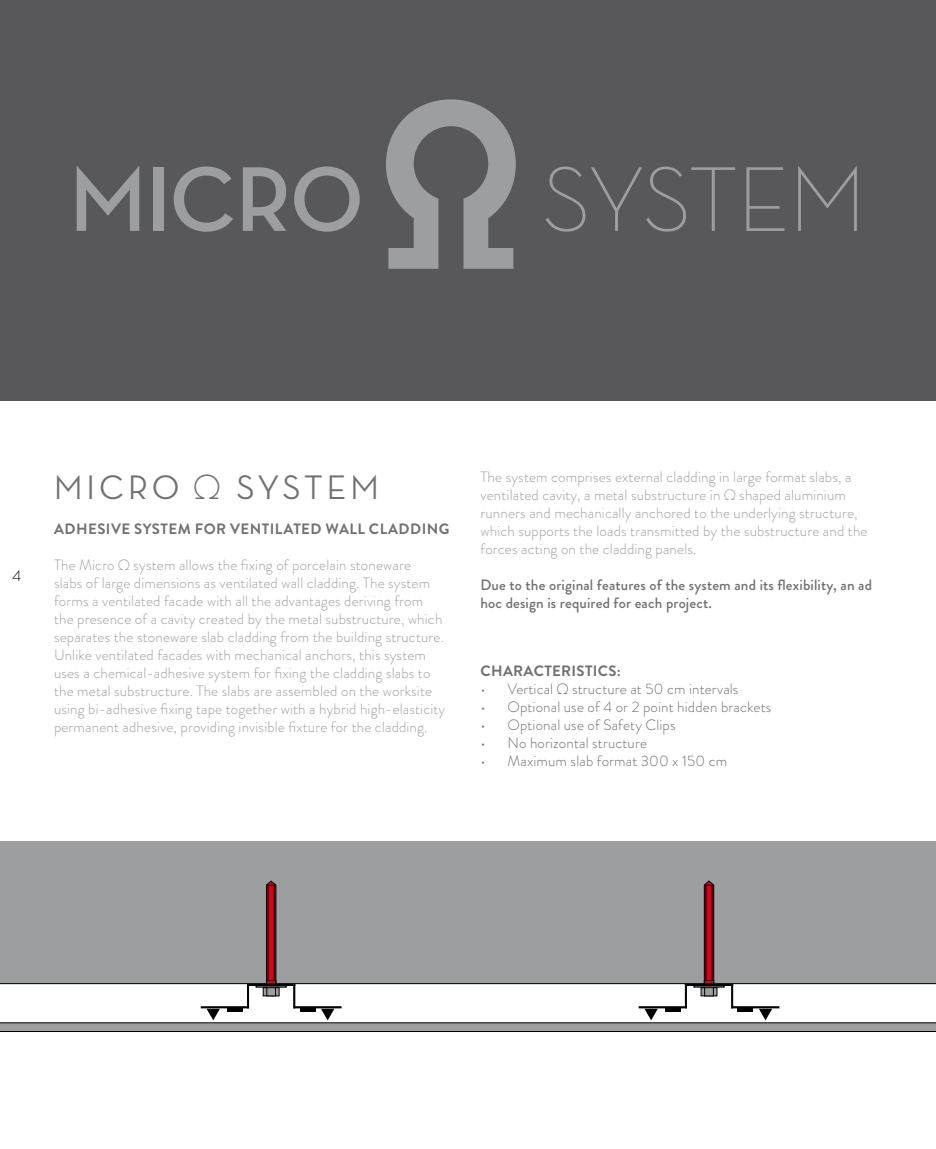
<style>
.page{position:relative;width:936px;height:1149px;background:#fff}
.page>*{position:absolute;margin:0;border:0;box-sizing:border-box;transform-origin:0 0}
.t1{font:250.35px "Base Nine B";color:#9c9e9f}
.t2{font:300 93.45px "Neutra Disp";letter-spacing:-.025em;color:#9c9e9f}
.t3{font:700 93.45px "Neutra Disp";letter-spacing:-.005em;color:#9c9e9f}
.t4{font:500 34.65px "Neutra Display";letter-spacing:.12em;color:#707172}
.t5{font:300 15px/18px "Brandon Grotesque";letter-spacing:.01em;color:#9ea0a2}
.t6{font:300 15px "Brandon Grotesque";letter-spacing:.01em;color:#707172}
.t7{font:500 15px/18px "Brandon Grotesque";letter-spacing:.01em;color:#707172}
.t8{font:700 15px "Brandon Grotesque";letter-spacing:.03em;color:#707172}
.t9{font:300 15px "Brandon Grotesque";color:#000}
.s1{font-family:"Brandon Grotesque";font-weight:300}
</style>
<div class="page">
<div style="left:0;top:841px;width:935px;height:142px;background:#9c9e9f"></div>
<svg style="left:0;top:880px;width:935px;height:151px"></svg>
<hr style="left:227px;top:1008px;width:16px;height:3px;background:#000">
<hr style="left:300px;top:1008px;width:15px;height:3px;background:#000">
<svg style="left:268px;top:988px;width:6px;height:5px"></svg>
<div style="left:266px;top:986px;width:10px;height:9px;border:1px solid #000"></div>
<div style="left:0;top:0;width:935px;height:400px;background:#58585a"></div>
<h2 class="t3" style="left:70px;top:147px;width:295px">MICRO</h2>
<h1 class="t1" style="left:356px;top:-15px;width:192px">Ω</h1>
<h2 class="t2" style="left:542px;top:148px;width:325px">SYSTEM</h2>
<p class="t9" style="left:13px;top:565px;width:10px">4</p>
<h3 class="t4" style="left:54px;top:468px;width:326px">MICRO <span class="s1">Ω</span> SYSTEM</h3>
<p class="t8" style="left:54px;top:518px;width:397px">ADHESIVE SYSTEM FOR VENTILATED WALL CLADDING</p>
<p class="t5" style="left:54px;top:555px;width:392px">The Micro Ω system allows the fixing of porcelain stoneware<br>slabs of large dimensions as ventilated wall cladding. The system forms a ventilated facade with all the advantages deriving from the presence of a cavity created by the metal substructure, which separates the stoneware slab cladding from the building structure.<br>Unlike ventilated facades with mechanical anchors, this system uses a chemical-adhesive system for fixing the cladding slabs to the metal substructure. The slabs are assembled on the worksite using bi-adhesive fixing tape together with a hybrid high-elasticity permanent adhesive, providing invisible fixture for the cladding.</p>
<p class="t5" style="left:480px;top:468px;width:388px">The system comprises external cladding in large format slabs, a ventilated cavity, a metal substructure in Ω shaped aluminium runners and mechanically anchored to the underlying structure, which supports the loads transmitted by the substructure and the forces acting on the cladding panels.</p>
<p class="t7" style="left:480px;top:576px;width:393px">Due to the original features of the system and its flexibility, an ad hoc design is required for each project.</p>
<p class="t8" style="left:480px;top:660px;width:142px">CHARACTERISTICS:</p>
<p class="t6" style="left:480px;top:678px;width:259px">• Vertical Ω structure at 50 cm intervals</p>
<p class="t6" style="left:480px;top:696px;width:292px">• Optional use of 4 or 2 point hidden brackets</p>
<p class="t6" style="left:480px;top:714px;width:196px">• Optional use of Safety Clips</p>
<p class="t6" style="left:480px;top:732px;width:168px">• No horizontal structure</p>
<p class="t6" style="left:480px;top:750px;width:248px">• Maximum slab format 300 x 150 cm</p>
</div>
